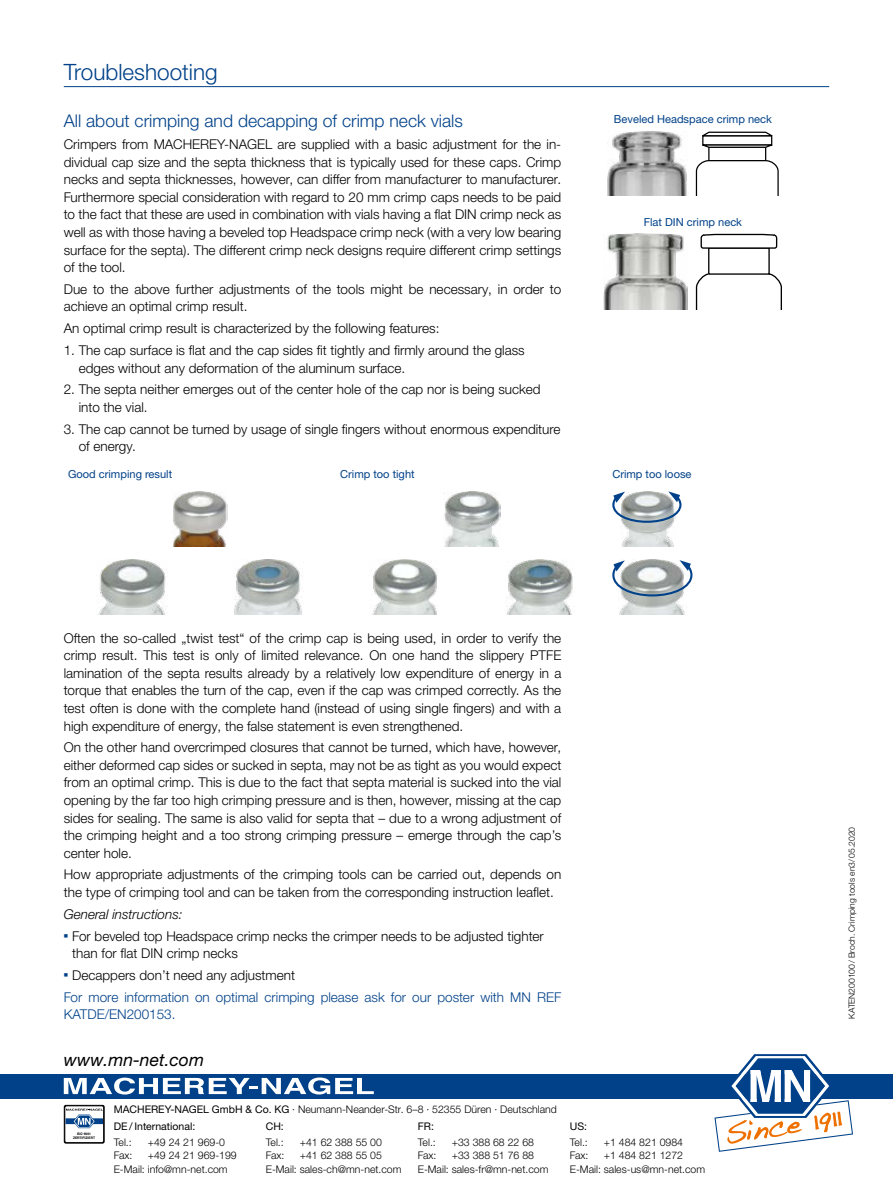
<style>
.page{position:relative;width:893px;height:1191px;background:#fff}
.page>*{position:absolute;margin:0;border:0;box-sizing:border-box;transform-origin:0 0}
.t1{font:300 22.5px "Helvetica Neue LTW1 G";color:#004189}
.t2{font:300 17.55px "Helvetica Neue LTW1 G";color:#004189}
.t3{font:italic 17.55px "Helvetica Neue LTW1 G";color:#000}
.t4{font:300 13.5px/17.5px "Helvetica Neue LTW1 G";color:#000}
.t5{font:300 13.5px/21.8px "Helvetica Neue LTW1 G";color:#004189}
.t6{font:italic 300 13.5px "Helvetica Neue LTW1 G";color:#000}
.t7{font:11.1px "Helvetica Neue LTW1 G";color:#004189}
.t8{font:300 10.5px/13.6px "Helvetica Neue LTW1 G";color:#000}
.t9{font:10.5px "Helvetica Neue LTW1 G";color:#000}
.t10{font:300 8.55px "Helvetica Neue LTW1 G";color:#000}
.t11{font:700 3.3px/4.1px "Helvetica LT Pro";color:#000;text-align:center}
.s1{color:#000}
.s2{font-weight:400}
</style>
<div class="page">
<div style="left:0;top:1073px;width:893px;height:25px;background:#004189"></div>
<svg style="left:64px;top:1077px;width:310px;height:17px"></svg>
<svg style="left:714px;top:1054px;width:139px;height:97px"></svg>
<svg style="left:64px;top:1104px;width:41px;height:39px"></svg>
<div style="left:65px;top:1105px;width:39px;height:37px;background:#fff;border-radius:2px"></div>
<div style="left:65px;top:1105px;width:39px;height:37px;border:1px solid #000;border-radius:2px"></div>
<svg style="left:66px;top:1108px;width:37px;height:20px"></svg>
<hr style="left:64px;top:86px;width:765px;height:1px;background:#004189">
<img style="left:172px;top:491px;width:56px;height:55px">
<img style="left:444px;top:491px;width:56px;height:55px">
<img style="left:622px;top:524px;width:52px;height:22px">
<svg style="left:612px;top:491px;width:70px;height:33px"></svg>
<img style="left:99px;top:559px;width:68px;height:55px">
<img style="left:234px;top:559px;width:68px;height:55px">
<img style="left:372px;top:559px;width:66px;height:55px">
<img style="left:507px;top:559px;width:66px;height:55px">
<img style="left:619px;top:559px;width:66px;height:55px">
<svg style="left:612px;top:560px;width:81px;height:37px"></svg>
<img style="left:607px;top:132px;width:80px;height:63px">
<div style="left:708px;top:146px;width:58px;height:15px;border:1px solid #000"></div>
<div style="left:702px;top:135px;width:70px;height:11px;border:1px solid #000"></div>
<svg style="left:702px;top:143px;width:71px;height:5px"></svg>
<svg style="left:702px;top:132px;width:71px;height:5px"></svg>
<svg style="left:696px;top:159px;width:83px;height:36px"></svg>
<svg style="left:696px;top:273px;width:86px;height:36px"></svg>
<svg style="left:700px;top:234px;width:78px;height:15px"></svg>
<img style="left:604px;top:234px;width:83px;height:75px">
<h1 class="t1" style="left:64px;top:58px;width:155px">Troubleshooting</h1>
<p class="t2" style="left:64px;top:110px;width:401px">All about crimping and decapping of crimp neck vials</p>
<p class="t4" style="left:64px;top:136px;width:499px;text-align:justify">Crimpers from MACHEREY-NAGEL are supplied with a basic adjustment for the in&shy;dividual cap size and the septa thickness that is typically used for these caps. Crimp necks and septa thicknesses, however, can differ from manufacturer to manufacturer.<br>Furthermore special consideration with regard to 20 mm crimp caps needs to be paid to the fact that these are used in combination with vials having a flat DIN crimp neck as well as with those having a beveled top Headspace crimp neck (with a very low bearing surface for the septa). The different crimp neck designs require different crimp settings of the tool.</p>
<p class="t4" style="left:64px;top:280px;width:499px">Due to the above further adjustments of the tools might be necessary, in order to achieve an optimal crimp result.</p>
<p class="t4" style="left:64px;top:320px;width:377px">An optimal crimp result is characterized by the following features:</p>
<p class="t4" style="left:79px;top:341px;width:447px;text-indent:-15px">1. The cap surface is flat and the cap sides fit tightly and firmly around the glass edges without any deformation of the aluminum surface.</p>
<p class="t4" style="left:79px;top:381px;width:463px;text-indent:-15px">2. The septa neither emerges out of the center hole of the cap nor is being sucked into the vial.</p>
<p class="t4" style="left:79px;top:420px;width:483px;text-indent:-15px">3. The cap cannot be turned by usage of single fingers without enormous expenditure of energy.</p>
<p class="t7" style="left:68px;top:467px;width:106px">Good crimping result</p>
<p class="t7" style="left:340px;top:467px;width:76px">Crimp too tight</p>
<p class="t7" style="left:612px;top:467px;width:81px">Crimp too loose</p>
<p class="t7" style="left:614px;top:112px;width:159px">Beveled Headspace crimp neck</p>
<p class="t7" style="left:644px;top:215px;width:100px">Flat DIN crimp neck</p>
<p class="t4" style="left:64px;top:629px;width:499px;text-align:justify">Often the so-called „twist test“ of the crimp cap is being used, in order to verify the crimp result. This test is only of limited relevance. On one hand the slippery PTFE lamination of the septa results already by a relatively low expenditure of energy in a torque that enables the turn of the cap, even if the cap was crimped correctly. As the test often is done with the complete hand (instead of using single fingers) and with a high expenditure of energy, the false statement is even strengthened.</p>
<p class="t4" style="left:64px;top:738px;width:499px;text-align:justify">On the other hand overcrimped closures that cannot be turned, which have, however, either deformed cap sides or sucked in septa, may not be as tight as you would expect from an optimal crimp. This is due to the fact that septa material is sucked into the vial opening by the far too high crimping pressure and is then, however, missing at the cap sides for sealing. The same is also valid for septa that – due to a wrong adjustment of the crimping height and a too strong crimping pressure – emerge through the cap’s center hole.</p>
<p class="t4" style="left:64px;top:866px;width:499px">How appropriate adjustments of the crimping tools can be carried out, depends on the type of crimping tool and can be taken from the corresponding instruction leaflet.</p>
<p class="t6" style="left:64px;top:905px;width:120px">General instructions:</p>
<p class="t4" style="left:72px;top:927px;width:473px;text-indent:-9px"><sup>■</sup> For beveled top Headspace crimp necks the crimper needs to be adjusted tighter than for flat DIN crimp necks</p>
<p class="t5" style="left:64px;top:964px;width:499px">■ <span class="s1">Decappers don’t need any adjustment<br></span>For more information on optimal crimping please ask for our poster with MN REF</p>
<p class="t5" style="left:64px;top:1003px;width:113px">KATDE/EN200153.</p>
<p class="t3" style="left:64px;top:1049px;width:142px">www.mn-net.com</p>
<p class="t11" style="left:73px;top:1132px;width:24px">ISO 9001<br>ZERTIFIZIERT</p>
<p class="t8" style="left:114px;top:1102px;width:445px"><span class="s2">MACHEREY-NAGEL GmbH &amp; Co. KG</span> · Neumann-Neander-Str. 6–8 · 52355 Düren · Deutschland</p>
<p class="t9" style="left:114px;top:1119px;width:83px">DE / International:</p>
<p class="t8" style="left:114px;top:1135px;width:20px">Tel.:</p>
<p class="t8" style="left:148px;top:1135px;width:79px">+49 24 21 969-0</p>
<p class="t8" style="left:114px;top:1148px;width:20px">Fax:</p>
<p class="t8" style="left:114px;top:1148px;width:125px;text-indent:34px">+49 24 21 969-199<br>E-Mail: info@mn-net.com</p>
<p class="t9" style="left:266px;top:1119px;width:20px">CH:</p>
<p class="t8" style="left:266px;top:1135px;width:20px">Tel.:</p>
<p class="t8" style="left:300px;top:1135px;width:84px">+41 62 388 55 00</p>
<p class="t8" style="left:266px;top:1148px;width:20px">Fax:</p>
<p class="t8" style="left:266px;top:1148px;width:137px;text-indent:34px">+41 62 388 55 05<br>E-Mail: sales-ch@mn-net.com</p>
<p class="t9" style="left:418px;top:1119px;width:18px">FR:</p>
<p class="t8" style="left:418px;top:1135px;width:20px">Tel.:</p>
<p class="t8" style="left:452px;top:1135px;width:84px">+33 388 68 22 68</p>
<p class="t8" style="left:418px;top:1148px;width:20px">Fax:</p>
<p class="t8" style="left:418px;top:1148px;width:132px;text-indent:34px">+33 388 51 76 88<br>E-Mail: sales-fr@mn-net.com</p>
<p class="t9" style="left:570px;top:1119px;width:19px">US:</p>
<p class="t8" style="left:570px;top:1135px;width:20px">Tel.:</p>
<p class="t8" style="left:604px;top:1135px;width:81px">+1 484 821 0984</p>
<p class="t8" style="left:570px;top:1148px;width:20px">Fax:</p>
<p class="t8" style="left:570px;top:1148px;width:137px;text-indent:34px">+1 484 821 1272<br>E-Mail: sales-us@mn-net.com</p>
<p class="t10" style="left:847px;top:1018px;width:193px;rotate:-90deg">KATEN200100 / Broch. Crimping tools en3/ 05.2020</p>
</div>
